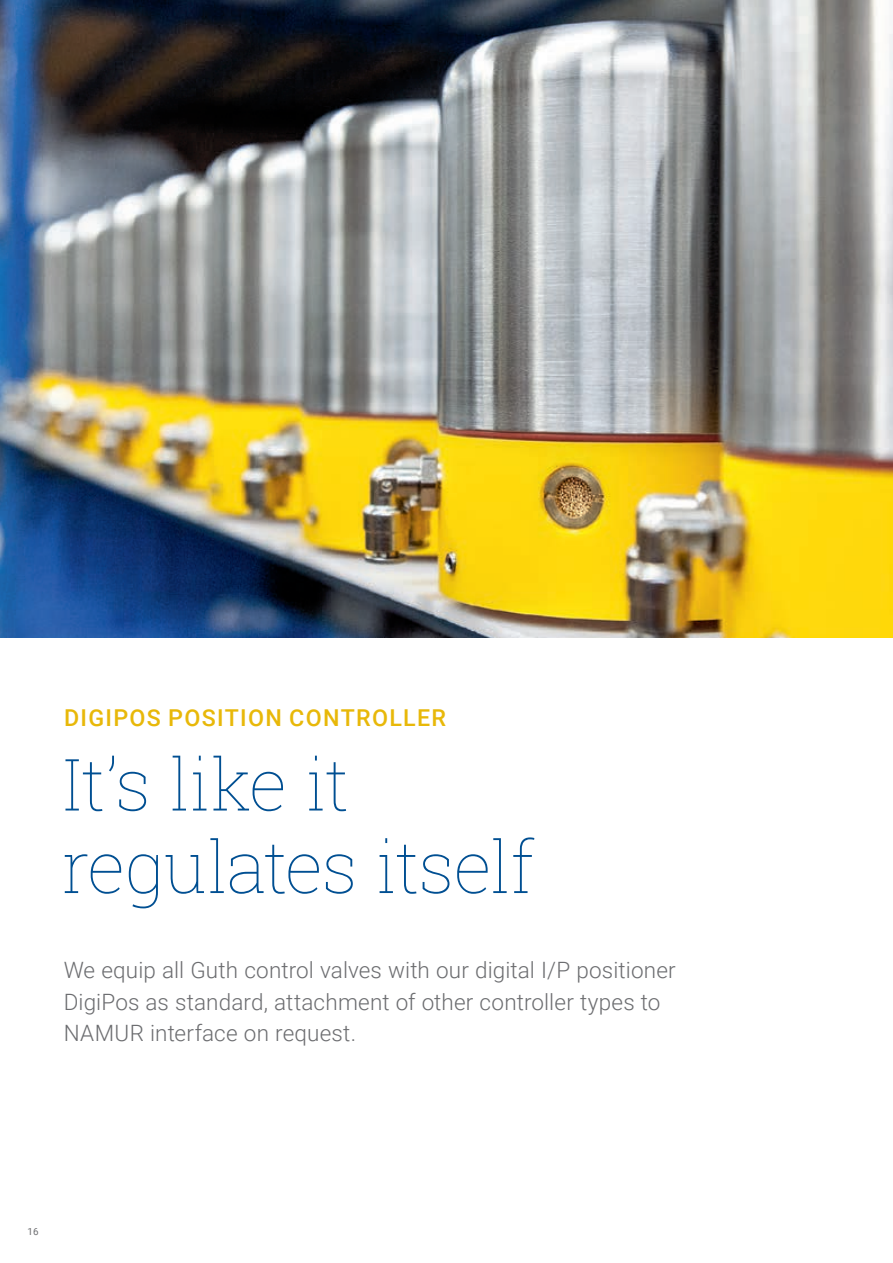
<style>
.page{position:relative;width:893px;height:1263px;background:#fff}
.page>*{position:absolute;margin:0;border:0;box-sizing:border-box;transform-origin:0 0}
.t1{font:100 72px/82.5px "Roboto Slab";letter-spacing:-.02em;color:#004f92}
.t2{font:500 23.25px "Roboto";letter-spacing:.055em;color:#e8b809}
.t3{font:300 22.5px/31.5px "Roboto";letter-spacing:.005em;color:#6c6d70}
.t4{font:9.75px "Roboto";color:#6c6d70}
</style>
<div class="page">
<img style="left:0;top:0;width:893px;height:638px">
<p class="t2" style="left:64px;top:701px;width:383px">DIGIPOS POSITION CONTROLLER</p>
<h1 class="t1" style="left:62px;top:741px;width:475px">It’s like it regulates itself</h1>
<p class="t3" style="left:64px;top:953px;width:613px">We equip all Guth control valves with our digital I/P positioner<br>DigiPos as standard, attachment of other controller types to<br>NAMUR interface on request.</p>
<p class="t4" style="left:28px;top:1225px;width:12px">16</p>
</div>
